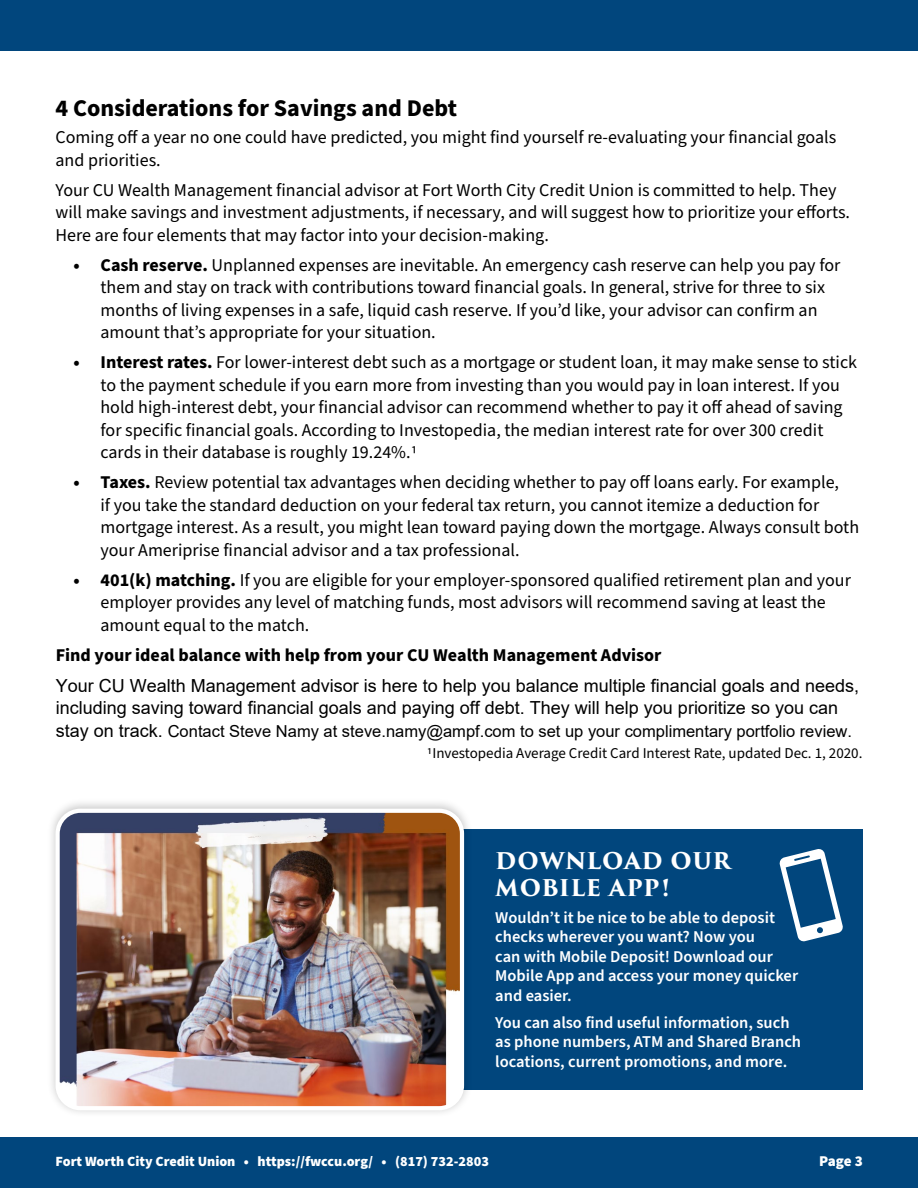
<style>
.page{position:relative;width:918px;height:1188px;background:#fff}
.page>*{position:absolute;margin:0;border:0;box-sizing:border-box;transform-origin:0 0}
.t1{font:700 24px "Source Sans Pro";color:#000}
.t2{font:700 22.5px/27px "Trajan Pro 3";letter-spacing:.025em;color:#fff}
.t3{font:18px/22.5px "Source Sans Pro";color:#000}
.t4{font:18px/31.3px "Arial";color:#000}
.t5{font:600 16.5px/19.5px "Source Sans Pro";color:#fff}
.t6{font:16.5px "Arial";color:#000}
.t7{font:15px "Source Sans Pro";color:#000}
.t8{font:900 15px "Source Sans Pro";color:#fff}
.t9{font:900 14.1px "Source Sans Pro";color:#fff}
.s1{font-weight:700}
.s2{font-family:"Source Sans Pro";font-weight:700}
.s3{font-size:18px}
</style>
<div class="page">
<div style="left:0;top:0;width:918px;height:51px;background:#01467d"></div>
<div style="left:0;top:1137px;width:918px;height:51px;background:#01467d"></div>
<div style="left:330px;top:829px;width:532px;height:261px;background:#01467d"></div>
<div style="left:47px;top:798px;width:426px;height:320px;background:#000;opacity:.22"></div>
<img style="left:58px;top:811px;width:404px;height:297px">
<div style="left:56px;top:809px;width:408px;height:301px;border:4px solid #fff;border-radius:23px"></div>
<svg style="left:779px;top:849px;width:64px;height:93px"></svg>
<p class="t1" style="left:56px;top:92px;width:403px">4 Considerations for Savings and Debt</p>
<p class="t3" style="left:56px;top:127px;width:782px">Coming off a year no one could have predicted, you might find yourself re-evaluating your financial goals and priorities.</p>
<p class="t3" style="left:56px;top:179px;width:796px">Your CU Wealth Management financial advisor at Fort Worth City Credit Union is committed to help. They will make savings and investment adjustments, if necessary, and will suggest how to prioritize your efforts.<br>Here are four elements that may factor into your decision-making.</p>
<p class="t3" style="left:101px;top:254px;width:741px;text-indent:-27px"><span class="s1">• Cash reserve.</span> Unplanned expenses are inevitable. An emergency cash reserve can help you pay for them and stay on track with contributions toward financial goals. In general, strive for three to six months of living expenses in a safe, liquid cash reserve. If you’d like, your advisor can confirm an amount that’s appropriate for your situation.</p>
<p class="t3" style="left:101px;top:352px;width:758px;text-indent:-27px"><span class="s1">• Interest rates.</span> For lower-interest debt such as a mortgage or student loan, it may make sense to stick to the payment schedule if you earn more from investing than you would pay in loan interest. If you hold high-interest debt, your financial advisor can recommend whether to pay it off ahead of saving for specific financial goals. According to Investopedia, the median interest rate for over 300 credit cards in their database is roughly 19.24%.1</p>
<p class="t3" style="left:101px;top:472px;width:760px;text-indent:-27px"><span class="s1">• Taxes.</span> Review potential tax advantages when deciding whether to pay off loans early. For example,<br>if you take the standard deduction on your federal tax return, you cannot itemize a deduction for mortgage interest. As a result, you might lean toward paying down the mortgage. Always consult both your Ameriprise financial advisor and a tax professional.</p>
<p class="t3" style="left:101px;top:569px;width:752px;text-indent:-27px"><span class="s1">• 401(k) matching.</span> If you are eligible for your employer-sponsored qualified retirement plan and your employer provides any level of matching funds, most advisors will recommend saving at least the amount equal to the match.</p>
<p class="t4" style="left:56px;top:638px;width:805px"><span class="s2">Find your ideal balance with help from your CU Wealth Management Advisor<br></span>Your CU Wealth Management advisor is here to help you balance multiple financial goals and needs,</p>
<p class="t4" style="left:56px;top:692px;width:784px">including saving toward financial goals and paying off debt. They will help you prioritize so you can</p>
<p class="t6" style="left:56px;top:720px;width:798px"><span class="s3">stay on track.</span> Contact Steve Namy at steve.namy@ampf.com to set up your complimentary portfolio review.</p>
<p class="t7" style="left:427px;top:743px;width:437px">1Investopedia Average Credit Card Interest Rate, updated Dec. 1, 2020.</p>
<p class="t2" style="left:495px;top:848px;width:237px">DOWNLOAD OUR<br>MOBILE APP!</p>
<p class="t5" style="left:495px;top:908px;width:304px">Wouldn’t it be nice to be able to deposit checks wherever you want? Now you<br>can with Mobile Deposit! Download our<br>Mobile App and access your money quicker and easier.</p>
<p class="t5" style="left:495px;top:1013px;width:307px">You can also find useful information, such as phone numbers, ATM and Shared Branch locations, current promotions, and more.</p>
<p class="t9" style="left:56px;top:1152px;width:435px">Fort Worth City Credit Union • https://fwccu.org/ • (817) 732-2803</p>
<p class="t8" style="left:819px;top:1151px;width:45px">Page 3</p>
</div>
